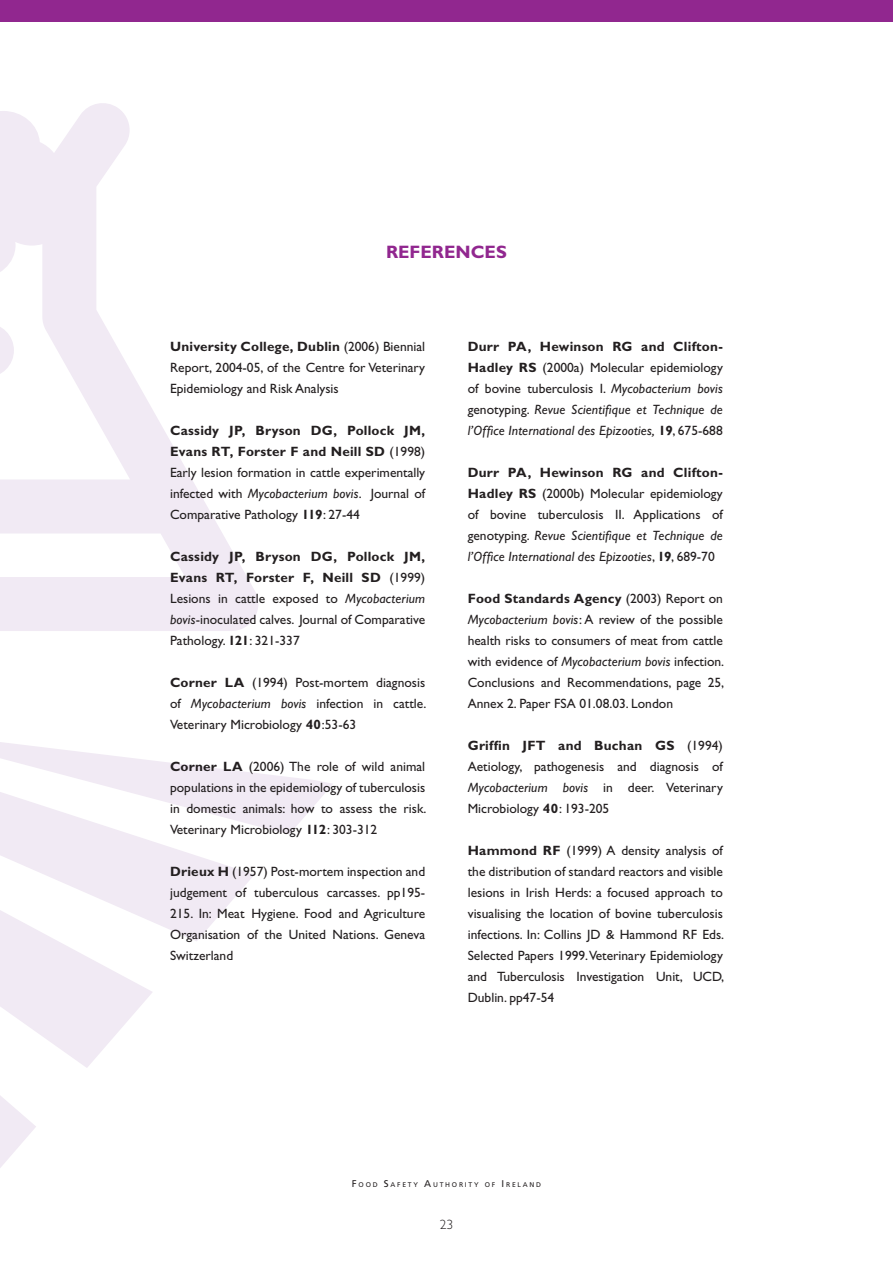
<style>
.page{position:relative;width:893px;height:1263px;background:#fff}
.page>*{position:absolute;margin:0;border:0;box-sizing:border-box;transform-origin:0 0}
.t1{font:700 18px "Gill Sans";color:#91278f}
.t2{font:13.5px/21px "Gill Sans";color:#231f20;text-align:justify}
.t3{font:italic 13.5px/21px "Gill Sans";letter-spacing:.01em;color:#231f20;text-align:justify}
.t4{font:300 13.5px "Gill Sans";color:#231f20}
.t5{font:6.9px "Frutiger";letter-spacing:.255em;color:#231f20}
.s1{font-weight:700}
.s2{font-style:italic}
.s3{font-weight:700;font-style:normal}
.s4{font-style:normal}
.s5{font-size:9.75px}
</style>
<div class="page">
<div style="left:0;top:0;width:893px;height:21px;background:#91278f"></div>
<svg style="left:0;top:103px;width:258px;height:528px"></svg>
<svg style="left:0;top:742px;width:333px;height:426px"></svg>
<h1 class="t1" style="left:386px;top:242px;width:122px">REFERENCES</h1>
<p class="t2" style="left:170px;top:335px;width:257px"><span class="s1">University College, Dublin</span> (2006) Biennial Report, 2004-05, of the Centre for Veterinary Epidemiology and Risk Analysis</p>
<p class="t2" style="left:170px;top:419px;width:257px"><span class="s1">Cassidy JP, Bryson DG, Pollock JM, Evans RT, Forster F and Neill SD</span> (1998)<br>Early lesion formation in cattle experimentally infected with <span class="s2">Mycobacterium bovis</span>. Journal of Comparative Pathology <span class="s1">119</span>: 27-44</p>
<p class="t2" style="left:170px;top:545px;width:257px"><span class="s1">Cassidy JP, Bryson DG, Pollock JM, Evans RT, Forster F, Neill SD</span> (1999)<br>Lesions in cattle exposed to <span class="s2">Mycobacterium bovis</span>-inoculated calves. Journal of Comparative Pathology. <span class="s1">121</span>: 321-337</p>
<p class="t2" style="left:170px;top:671px;width:258px"><span class="s1">Corner LA</span> (1994) Post-mortem diagnosis of <span class="s2">Mycobacterium bovis</span> infection in cattle.<br>Veterinary Microbiology <span class="s1">40</span>:53-63</p>
<p class="t2" style="left:170px;top:755px;width:258px"><span class="s1">Corner LA</span> (2006) The role of wild animal populations in the epidemiology of tuberculosis in domestic animals: how to assess the risk.<br>Veterinary Microbiology <span class="s1">112</span>: 303-312</p>
<p class="t2" style="left:170px;top:860px;width:257px"><span class="s1">Drieux H</span> (1957) Post-mortem inspection and judgement of tuberculous carcasses. pp195- 215. In: Meat Hygiene. Food and Agriculture Organisation of the United Nations. Geneva Switzerland</p>
<p class="t3" style="left:468px;top:335px;width:257px"><span class="s3">Durr PA, Hewinson RG and Clifton-Hadley RS</span> <span class="s4">(2000a) Molecular epidemiology of bovine tuberculosis I.</span> Mycobacterium bovis <span class="s4">genotyping.</span> Revue Scientifique et Technique de l’Office International des Epizooties, <span class="s3">19</span><span class="s4">, 675-688</span></p>
<p class="t2" style="left:468px;top:461px;width:257px"><span class="s1">Durr PA, Hewinson RG and Clifton-Hadley RS</span> (2000b) Molecular epidemiology of bovine tuberculosis II. Applications of genotyping. <span class="s2">Revue Scientifique et Technique de l’Office International des Epizooties</span>, <span class="s1">19</span>, 689-70</p>
<p class="t2" style="left:468px;top:587px;width:258px"><span class="s1">Food Standards Agency</span> (2003) Report on <span class="s2">Mycobacterium bovis</span>: A review of the possible health risks to consumers of meat from cattle with evidence of <span class="s2">Mycobacterium bovis</span> infection.<br>Conclusions and Recommendations, page 25, Annex 2. Paper FSA 01.08.03. London</p>
<p class="t2" style="left:468px;top:734px;width:257px"><span class="s1">Griffin JFT and Buchan GS</span> (1994)<br>Aetiology, pathogenesis and diagnosis of <span class="s2">Mycobacterium bovis</span> in deer. Veterinary Microbiology <span class="s1">40</span>: 193-205</p>
<p class="t2" style="left:468px;top:839px;width:258px"><span class="s1">Hammond RF</span> (1999) A density analysis of the distribution of standard reactors and visible lesions in Irish Herds: a focused approach to visualising the location of bovine tuberculosis infections. In: Collins JD &amp; Hammond RF Eds.<br>Selected Papers 1999.Veterinary Epidemiology and Tuberculosis Investigation Unit, UCD, Dublin. pp47-54</p>
<p class="t5" style="left:352px;top:1181px;width:191px"><span class="s5">F</span>OOD <span class="s5">S</span>AF ETY <span class="s5">A</span>UTHORITY OF <span class="s5">I</span> RELAND</p>
<p class="t4" style="left:440px;top:1217px;width:8px">23</p>
</div>
